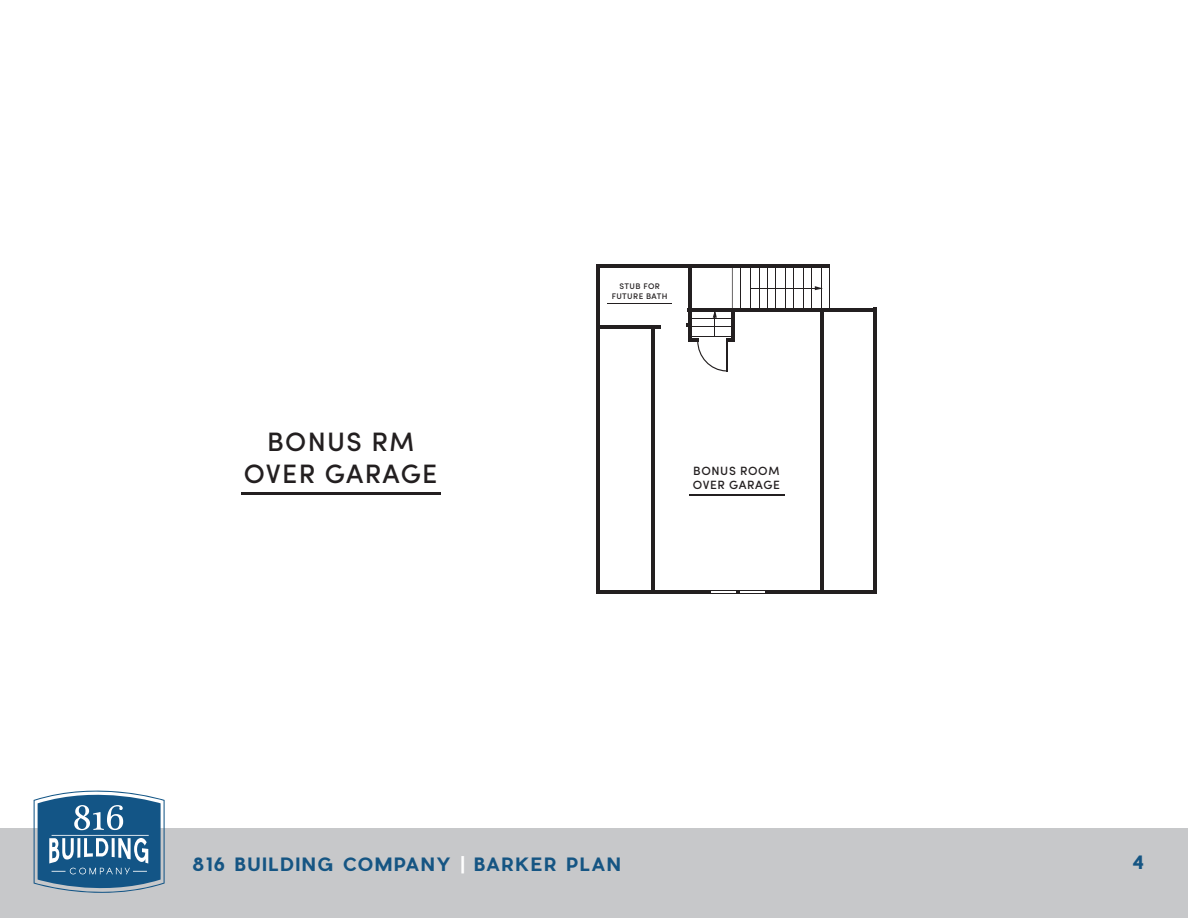
<style>
.page{position:relative;width:1188px;height:918px;background:#fff}
.page>*{position:absolute;margin:0;border:0;box-sizing:border-box;transform-origin:0 0}
.t1{font:500 26.7px/32px "Sofia Pro";letter-spacing:.05em;color:#231f20;text-align:center}
.t2{font:700 18px "Pier Sans";letter-spacing:.09em;color:#155583}
.t3{font:500 12px/14.4px "Sofia Pro";letter-spacing:.05em;color:#231f20}
.t4{font:500 8.1px/9.8px "Sofia Pro";letter-spacing:.05em;color:#231f20;text-align:center}
.s1{color:#fff}
</style>
<div class="page">
<div style="left:0;top:828px;width:1188px;height:90px;background:#c7c8ca"></div>
<svg style="left:34px;top:791px;width:131px;height:102px;background:#507fa3"></svg>
<hr style="left:242px;top:493px;width:199px;height:2px;background:#231f20">
<hr style="left:688px;top:268px;width:3px;height:44px;background:#231f20">
<hr style="left:765px;top:590px;width:110px;height:4px;background:#231f20">
<hr style="left:596px;top:590px;width:115px;height:4px;background:#231f20">
<svg style="left:711px;top:590px;width:54px;height:4px"></svg>
<hr style="left:597px;top:265px;width:233px;height:3px;background:#231f20">
<hr style="left:688px;top:308px;width:180px;height:4px;background:#231f20">
<hr style="left:599px;top:325px;width:61px;height:3px;background:#231f20">
<hr style="left:873px;top:308px;width:4px;height:286px;background:#231f20">
<hr style="left:651px;top:327px;width:4px;height:264px;background:#231f20">
<hr style="left:820px;top:308px;width:3px;height:284px;background:#231f20">
<svg style="left:868px;top:308px;width:5px;height:4px"></svg>
<hr style="left:596px;top:265px;width:4px;height:329px;background:#231f20">
<hr style="left:767px;top:266px;width:1px;height:44px;background:#231f20">
<hr style="left:776px;top:266px;width:1px;height:44px;background:#231f20">
<hr style="left:785px;top:266px;width:1px;height:44px;background:#231f20">
<hr style="left:794px;top:266px;width:1px;height:44px;background:#231f20">
<hr style="left:732px;top:266px;width:1px;height:44px;background:#231f20">
<hr style="left:741px;top:266px;width:1px;height:44px;background:#231f20">
<hr style="left:750px;top:266px;width:1px;height:44px;background:#231f20">
<hr style="left:759px;top:266px;width:1px;height:44px;background:#231f20">
<hr style="left:803px;top:266px;width:1px;height:44px;background:#231f20">
<hr style="left:811px;top:266px;width:1px;height:44px;background:#231f20">
<hr style="left:821px;top:266px;width:1px;height:44px;background:#231f20">
<hr style="left:830px;top:266px;width:1px;height:44px;background:#231f20">
<hr style="left:689px;top:495px;width:95px;height:1px;background:#231f20">
<hr style="left:608px;top:303px;width:64px;height:1px;background:#231f20">
<hr style="left:750px;top:288px;width:72px;height:1px;background:#231f20">
<svg style="left:815px;top:286px;width:8px;height:4px"></svg>
<svg style="left:687px;top:310px;width:48px;height:62px"></svg>
<p class="t1" style="left:244px;top:424px;width:195px">BONUS RM<br>OVER GARAGE</p>
<p class="t4" style="left:612px;top:281px;width:57px">STUB FOR<br>FUTURE BATH</p>
<p class="t3" style="left:693px;top:463px;width:89px">BONUS ROOM<br>OVER GARAGE</p>
<p class="t2" style="left:193px;top:852px;width:430px">816 BUILDING COMPANY <span class="s1">|</span> BARKER PLAN</p>
<p class="t2" style="left:1133px;top:850px;width:13px">4</p>
</div>
